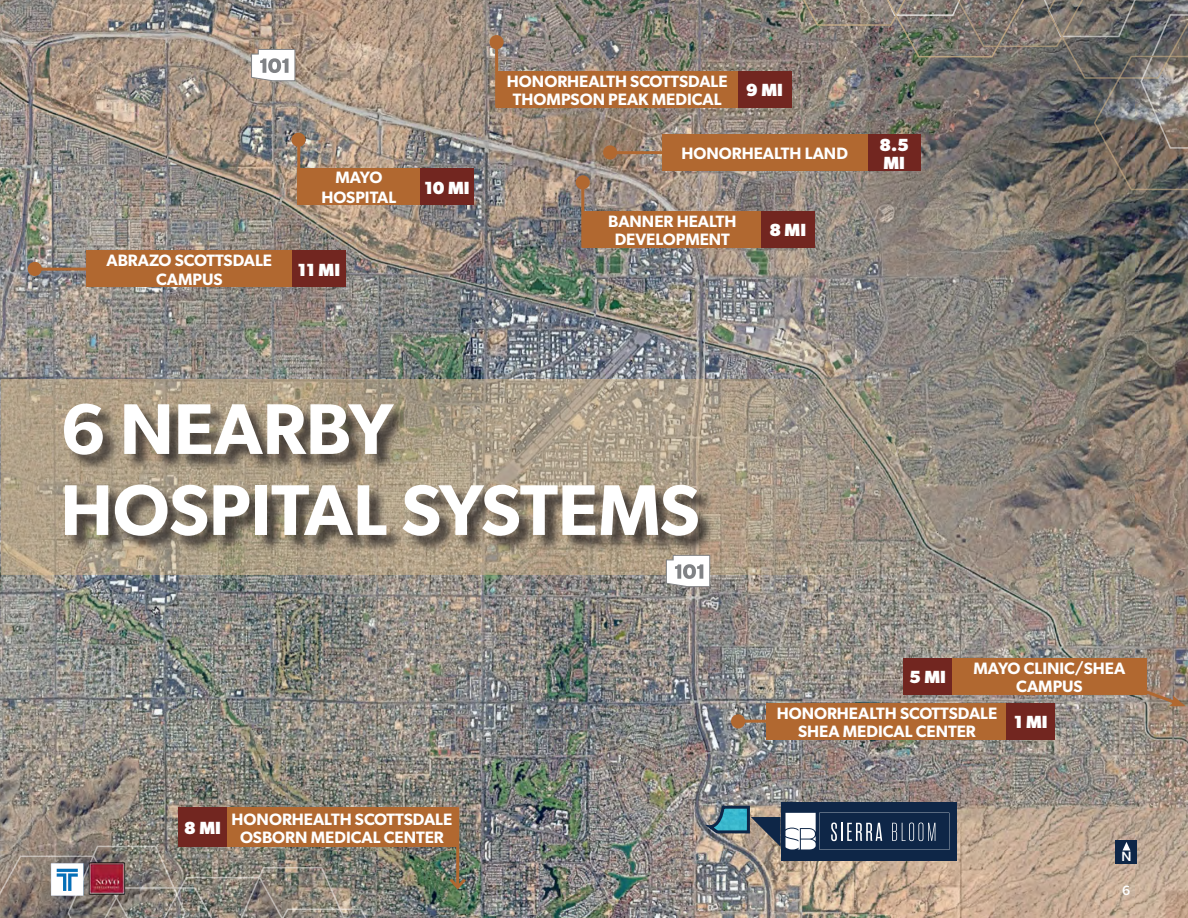
<style>
.page{position:relative;width:1188px;height:918px;background:#fff}
.page>*{position:absolute;margin:0;border:0;box-sizing:border-box;transform-origin:0 0}
.t1{font:600 72px "Gibson";color:#fff}
.t2{font:700 17.7px/18px "Gibson";color:#fff}
.t3{font:600 16.5px/18px "Gibson";color:#fff;text-align:center}
.t4{font:500 13.5px "Gibson";color:#fff}
</style>
<div class="page">
<img style="left:0;top:0;width:1188px;height:918px">
<svg style="left:1px;top:379px;width:1187px;height:195px;background:#9e9282"></svg>
<svg style="left:251px;top:49px;width:44px;height:32px"></svg>
<div style="left:781px;top:803px;width:176px;height:58px;background:#0e2647"></div>
<div style="left:489px;top:35px;width:15px;height:14px;background:#b16830;border-radius:50%"></div>
<div style="left:497px;top:71px;width:241px;height:36px;background:#b16830"></div>
<hr style="left:495px;top:42px;width:3px;height:65px;background:#b16830">
<div style="left:738px;top:71px;width:53px;height:36px;background:#722620"></div>
<div style="left:291px;top:133px;width:15px;height:14px;background:#b16830;border-radius:50%"></div>
<div style="left:298px;top:168px;width:122px;height:37px;background:#b16830"></div>
<hr style="left:297px;top:140px;width:3px;height:65px;background:#b16830">
<div style="left:420px;top:168px;width:53px;height:37px;background:#722620"></div>
<div style="left:28px;top:262px;width:14px;height:14px;background:#b16830;border-radius:50%"></div>
<div style="left:86px;top:251px;width:206px;height:36px;background:#b16830"></div>
<hr style="left:32px;top:268px;width:90px;height:3px;background:#b16830">
<div style="left:292px;top:251px;width:53px;height:36px;background:#722620"></div>
<div style="left:952px;top:658px;width:195px;height:36px;background:#b16830"></div>
<svg style="left:1121px;top:680px;width:65px;height:27px"></svg>
<div style="left:903px;top:658px;width:49px;height:36px;background:#722620"></div>
<div style="left:731px;top:714px;width:14px;height:14px;background:#b16830;border-radius:50%"></div>
<hr style="left:738px;top:720px;width:65px;height:3px;background:#b16830">
<div style="left:766px;top:703px;width:242px;height:37px;background:#b16830"></div>
<div style="left:1006px;top:703px;width:49px;height:37px;background:#722620"></div>
<div style="left:227px;top:807px;width:230px;height:40px;background:#b16830"></div>
<hr style="left:456px;top:807px;width:3px;height:80px;background:#b16830">
<svg style="left:446px;top:875px;width:23px;height:17px"></svg>
<div style="left:178px;top:807px;width:49px;height:40px;background:#722620"></div>
<div style="left:1116px;top:841px;width:21px;height:23px;background:#0e2647"></div>
<svg style="left:1123px;top:842px;width:7px;height:8px"></svg>
<div style="left:66px;top:405px;width:649px;height:148px;background:#231f20;opacity:.75"></div>
<svg style="left:666px;top:555px;width:44px;height:32px"></svg>
<svg style="left:0;top:844px;width:399px;height:74px;background:#89837a"></svg>
<img style="left:779px;top:0;width:409px;height:191px">
<div style="left:576px;top:175px;width:14px;height:14px;background:#b16830;border-radius:50%"></div>
<div style="left:583px;top:211px;width:179px;height:37px;background:#b16830"></div>
<hr style="left:581px;top:182px;width:3px;height:66px;background:#b16830">
<div style="left:761px;top:211px;width:53px;height:37px;background:#722620"></div>
<div style="left:603px;top:145px;width:14px;height:15px;background:#b16830;border-radius:50%"></div>
<hr style="left:608px;top:151px;width:89px;height:3px;background:#b16830">
<div style="left:868px;top:134px;width:53px;height:37px;background:#722620"></div>
<div style="left:662px;top:134px;width:206px;height:37px;background:#b16830"></div>
<svg style="left:706px;top:804px;width:75px;height:46px;background:#758689"></svg>
<svg style="left:785px;top:812px;width:165px;height:38px"></svg>
<img style="left:87px;top:861px;width:39px;height:37px">
<p class="t3" style="left:321px;top:167px;width:76px;line-height:19.8px">MAYO<br>HOSPITAL</p>
<p class="t2" style="left:424px;top:178px;width:47px">10 MI</p>
<p class="t3" style="left:106px;top:250px;width:167px;line-height:19.8px">ABRAZO SCOTTSDALE<br>CAMPUS</p>
<p class="t2" style="left:297px;top:260px;width:44px">11 MI</p>
<p class="t3" style="left:507px;top:72px;width:222px">HONORHEALTH SCOTTSDALE<br>THOMPSON PEAK MEDICAL</p>
<p class="t2" style="left:746px;top:81px;width:38px">9 MI</p>
<p class="t3" style="left:681px;top:144px;width:168px">HONORHEALTH LAND</p>
<p class="t3" style="left:608px;top:212px;width:130px">BANNER HEALTH<br>DEVELOPMENT</p>
<p class="t2" style="left:769px;top:221px;width:38px">8 MI</p>
<p class="t2" style="left:879px;top:135px;width:31px">8.5<br>MI</p>
<p class="t1" style="left:60px;top:386px;width:334px">6 NEARBY</p>
<p class="t1" style="left:60px;top:467px;width:641px">HOSPITAL SYSTEMS</p>
<p class="t2" style="left:184px;top:819px;width:38px">8 MI</p>
<p class="t3" style="left:232px;top:810px;width:222px">HONORHEALTH SCOTTSDALE<br>OSBORN MEDICAL CENTER</p>
<p class="t3" style="left:974px;top:659px;width:153px">MAYO CLINIC/SHEA<br>CAMPUS</p>
<p class="t2" style="left:909px;top:668px;width:38px">5 MI</p>
<p class="t3" style="left:777px;top:704px;width:222px">HONORHEALTH SCOTTSDALE<br>SHEA MEDICAL CENTER</p>
<p class="t2" style="left:1014px;top:713px;width:35px">1 MI</p>
<p class="t4" style="left:1122px;top:849px;width:12px">N</p>
<p class="t4" style="left:1122px;top:882px;width:10px">6</p>
</div>
